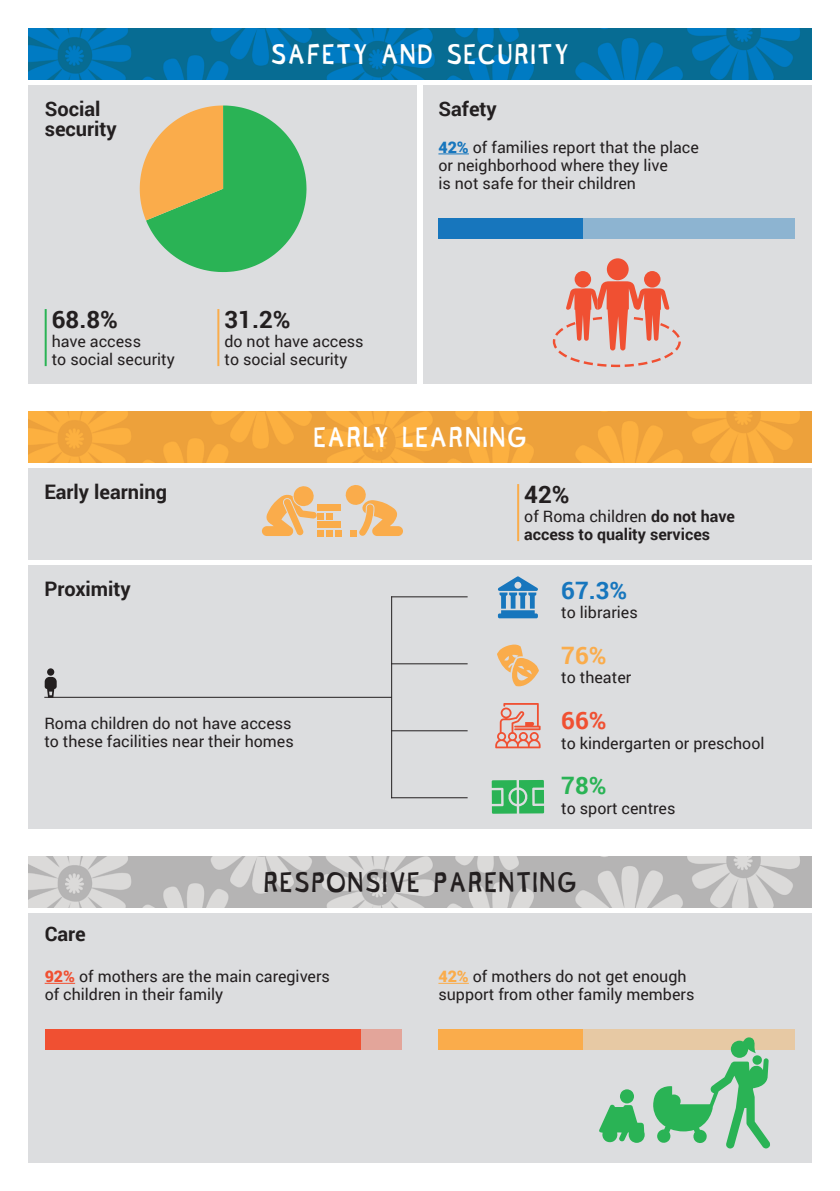
<style>
.page{position:relative;width:840px;height:1191px;background:#fff}
.page>*{position:absolute;margin:0;border:0;box-sizing:border-box;transform-origin:0 0}
.t1{font:28px "Mishto";color:#fff}
.t2{font:28px "Mishto";color:#231f20}
.t3{font:700 24px "Roboto";color:#231f20}
.t4{font:700 24px "Roboto";color:#1776bd}
.t5{font:700 24px "Roboto";color:#faac4b}
.t6{font:700 24px "Roboto";color:#f05032}
.t7{font:700 24px "Roboto";color:#2ab355}
.t8{font:700 20px "Roboto";color:#231f20}
.t9{font:16px/18px "Roboto";color:#231f20}
.t10{font:700 16px/18px "Roboto";color:#231f20}
.s1{font-weight:900;color:#1776bd}
.s2{font-weight:400}
.s3{font-weight:900;color:#f05032}
.s4{font-weight:900;color:#faac4b}
</style>
<div class="page">
<div style="left:28px;top:468px;width:783px;height:92px;background:#dcdddf"></div>
<img style="left:28px;top:28px;width:783px;height:51px">
<img style="left:28px;top:411px;width:783px;height:51px">
<img style="left:28px;top:856px;width:783px;height:51px">
<div style="left:28px;top:85px;width:389px;height:299px;background:#dcdddf"></div>
<div style="left:422px;top:85px;width:389px;height:299px;background:#dcdddf"></div>
<hr style="left:45px;top:309px;width:2px;height:57px;background:#2ab355">
<hr style="left:217px;top:309px;width:2px;height:57px;background:#faac4b">
<hr style="left:517px;top:484px;width:2px;height:57px;background:#faac4b">
<hr style="left:438px;top:153px;width:30px;height:1px;background:#1776bd">
<div style="left:438px;top:218px;width:356px;height:21px;background:#8db4d1"></div>
<div style="left:438px;top:218px;width:144px;height:21px;background:#1776bd"></div>
<div style="left:28px;top:913px;width:783px;height:249px;background:#dcdddf"></div>
<div style="left:28px;top:565px;width:783px;height:264px;background:#dcdddf"></div>
<hr style="left:45px;top:983px;width:30px;height:1px;background:#f05032">
<hr style="left:438px;top:983px;width:30px;height:1px;background:#faac4b">
<hr style="left:44px;top:697px;width:347px;height:1px;background:#231f20">
<hr style="left:391px;top:596px;width:76px;height:1px;background:#231f20">
<hr style="left:391px;top:663px;width:76px;height:1px;background:#231f20">
<hr style="left:391px;top:730px;width:76px;height:1px;background:#231f20">
<hr style="left:391px;top:797px;width:76px;height:1px;background:#231f20">
<hr style="left:391px;top:596px;width:1px;height:202px;background:#231f20">
<svg style="left:140px;top:105px;width:166px;height:167px"></svg>
<div style="left:45px;top:1029px;width:356px;height:21px;background:#e3a59a"></div>
<div style="left:45px;top:1028px;width:315px;height:21px;background:#f05032"></div>
<div style="left:438px;top:1029px;width:356px;height:21px;background:#e7c9a4"></div>
<div style="left:438px;top:1028px;width:144px;height:21px;background:#faac4b"></div>
<svg style="left:45px;top:668px;width:12px;height:29px"></svg>
<svg style="left:497px;top:576px;width:40px;height:42px"></svg>
<svg style="left:497px;top:644px;width:41px;height:42px"></svg>
<svg style="left:495px;top:703px;width:45px;height:45px"></svg>
<svg style="left:491px;top:780px;width:53px;height:33px"></svg>
<svg style="left:262px;top:485px;width:141px;height:51px"></svg>
<svg style="left:599px;top:1089px;width:45px;height:53px"></svg>
<svg style="left:653px;top:1037px;width:116px;height:111px"></svg>
<div style="left:606px;top:258px;width:22px;height:22px;background:#f05032;border-radius:50%"></div>
<div style="left:574px;top:271px;width:16px;height:16px;background:#f05032;border-radius:50%"></div>
<div style="left:643px;top:271px;width:17px;height:16px;background:#f05032;border-radius:50%"></div>
<svg style="left:552px;top:281px;width:128px;height:86px"></svg>
<p class="t1" style="left:270px;top:37px;width:301px">SAFETY AND SECURITY</p>
<p class="t8" style="left:45px;top:95px;width:57px">Social</p>
<p class="t8" style="left:45px;top:115px;width:74px">security</p>
<p class="t8" style="left:438px;top:95px;width:60px">Safety</p>
<p class="t9" style="left:438px;top:137px;width:262px"><span class="s1">42%</span> of families report that the place or neighborhood where they live<br>is not safe for their children</p>
<p class="t3" style="left:52px;top:302px;width:68px">68.8%</p>
<p class="t9" style="left:52px;top:331px;width:91px">have access</p>
<p class="t9" style="left:52px;top:349px;width:124px">to social security</p>
<p class="t3" style="left:224px;top:302px;width:68px">31.2%</p>
<p class="t9" style="left:224px;top:331px;width:141px">do not have access</p>
<p class="t9" style="left:224px;top:349px;width:124px">to social security</p>
<p class="t1" style="left:312px;top:419px;width:216px">EARLY LEARNING</p>
<p class="t8" style="left:44px;top:477px;width:124px">Early learning</p>
<p class="t3" style="left:524px;top:477px;width:47px">42%</p>
<p class="t10" style="left:524px;top:506px;width:212px"><span class="s2">of Roma children</span> do not have access to quality services</p>
<p class="t8" style="left:44px;top:575px;width:88px">Proximity</p>
<p class="t4" style="left:561px;top:574px;width:68px">67.3%</p>
<p class="t9" style="left:561px;top:603px;width:78px">to libraries</p>
<p class="t5" style="left:561px;top:638px;width:47px">76%</p>
<p class="t9" style="left:561px;top:668px;width:71px">to theater</p>
<p class="t9" style="left:44px;top:713px;width:249px">Roma children do not have access</p>
<p class="t9" style="left:44px;top:731px;width:251px">to these facilities near their homes</p>
<p class="t6" style="left:561px;top:703px;width:47px">66%</p>
<p class="t9" style="left:561px;top:733px;width:204px">to kindergarten or preschool</p>
<p class="t7" style="left:561px;top:768px;width:47px">78%</p>
<p class="t9" style="left:561px;top:798px;width:116px">to sport centres</p>
<p class="t2" style="left:262px;top:864px;width:316px">RESPONSIVE PARENTING</p>
<p class="t8" style="left:45px;top:920px;width:43px">Care</p>
<p class="t9" style="left:45px;top:967px;width:286px"><span class="s3">92%</span> of mothers are the main caregivers of children in their family</p>
<p class="t9" style="left:438px;top:967px;width:257px"><span class="s4">42%</span> of mothers do not get enough support from other family members</p>
</div>
